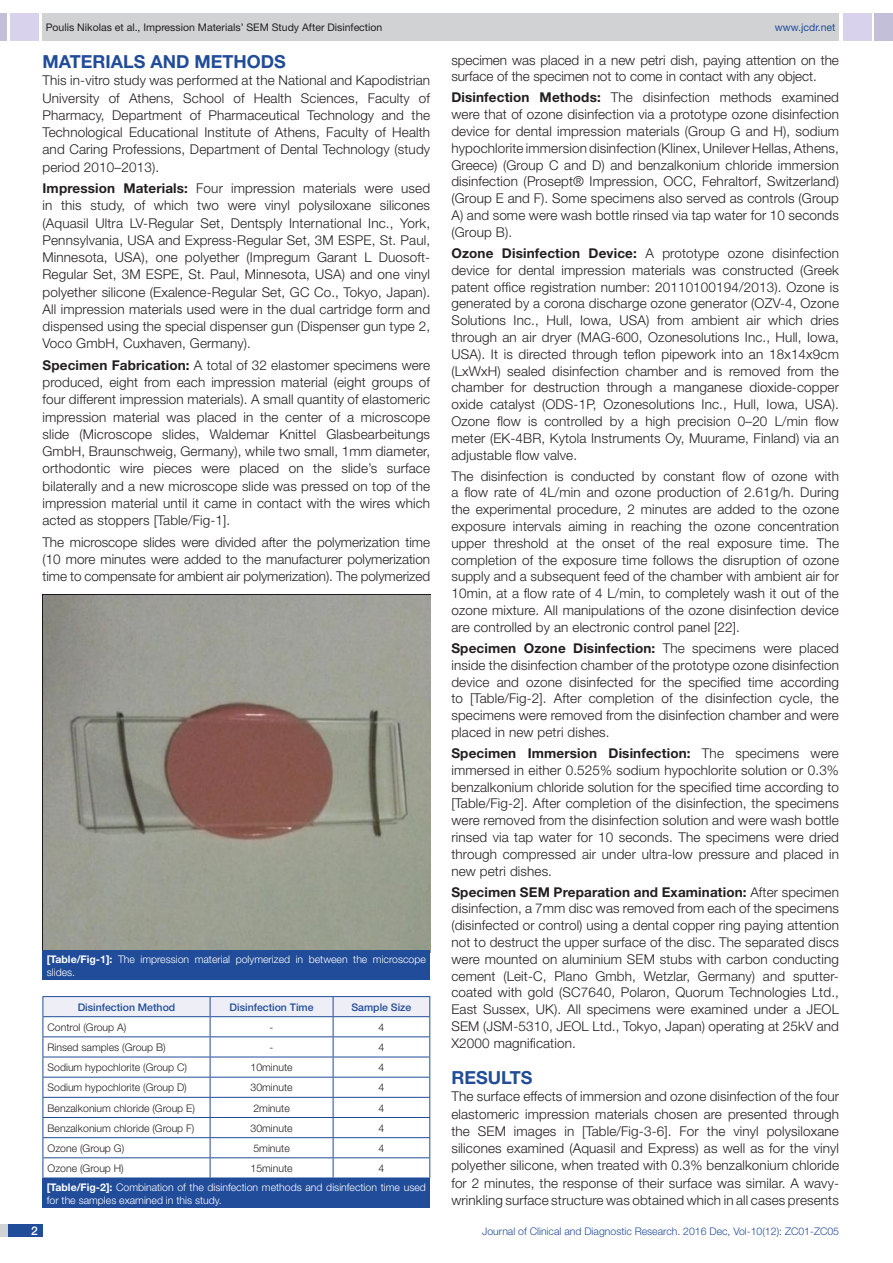
<style>
.page{position:relative;width:893px;height:1263px;background:#fff}
.page>*{position:absolute;margin:0;border:0;box-sizing:border-box;transform-origin:0 0}
.Heading{font:700 18px "Helvetica Neue";color:#214c99}
.Body_text{font:300 13.5px/16.8px "Helvetica Neue";letter-spacing:.01em;color:#231f20;text-align:justify}
.t1{font:500 12px "Helvetica Neue";color:#fff}
.Table_text{font:300 10.5px "Helvetica Neue";color:#231f20}
.Table_text-2{font:300 10.5px/12.6px "Helvetica Neue";color:#fff}
.t2{font:300 10.5px "Helvetica Neue";color:#214c99}
.t3{font:10.5px "Helvetica Neue";color:#231f20}
.Table_text-3{font:500 10.5px "Helvetica Neue";color:#214c99}
.t4{font:10.5px "Helvetica Neue";color:#214c99}
.s1{font-weight:700}
</style>
<div class="page">
<div style="left:0;top:13px;width:7px;height:28px;background:#c3bfd8"></div>
<div style="left:10px;top:13px;width:29px;height:28px;background:#d9d2ec"></div>
<div style="left:43px;top:13px;width:796px;height:28px;background:#d1d2d4"></div>
<div style="left:875px;top:13px;width:18px;height:28px;background:#c3bfd8"></div>
<div style="left:843px;top:13px;width:29px;height:28px;background:#d9d2ec"></div>
<div style="left:0;top:1224px;width:43px;height:13px;background:#d1d2d4"></div>
<div style="left:8px;top:1224px;width:35px;height:13px;background:#214c99"></div>
<svg style="left:43px;top:996px;width:387px;height:181px"></svg>
<hr style="left:43px;top:1177px;width:167px;height:1px;background:#214c99">
<hr style="left:210px;top:1177px;width:123px;height:1px;background:#214c99">
<hr style="left:333px;top:1177px;width:97px;height:1px;background:#214c99">
<div style="left:43px;top:1178px;width:387px;height:30px;background:#214c99"></div>
<img style="left:43px;top:595px;width:387px;height:356px">
<div style="left:43px;top:951px;width:387px;height:29px;background:#214c99"></div>
<p class="t3" style="left:46px;top:21px;width:338px">Poulis Nikolas et al., Impression Materials’ SEM Study After Disinfection</p>
<p class="t4" style="left:775px;top:21px;width:62px">www.jcdr.net</p>
<p class="Heading" style="left:43px;top:51px;width:245px">MATERIALS AND METHODS</p>
<p class="Body_text" style="left:43px;top:72px;width:389px;line-height:17.2px">This in-vitro study was performed at the National and Kapodistrian University of Athens, School of Health Sciences, Faculty of Pharmacy, Department of Pharmaceutical Technology and the Technological Educational Institute of Athens, Faculty of Health and Caring Professions, Department of Dental Technology (study period 2010–2013).</p>
<p class="Body_text" style="left:43px;top:179px;width:389px;line-height:17.2px"><span class="s1">Impression Materials:</span> Four impression materials were used in this study, of which two were vinyl polysiloxane silicones (Aquasil Ultra LV-Regular Set, Dentsply International Inc., York, Pennsylvania, USA and Express-Regular Set, 3M ESPE, St. Paul, Minnesota, USA), one polyether (Impregum Garant L Duosoft-Regular Set, 3M ESPE, St. Paul, Minnesota, USA) and one vinyl polyether silicone (Exalence-Regular Set, GC Co., Tokyo, Japan).<br>All impression materials used were in the dual cartridge form and dispensed using the special dispenser gun (Dispenser gun type 2, Voco GmbH, Cuxhaven, Germany).</p>
<p class="Body_text" style="left:43px;top:356px;width:389px;line-height:17.2px"><span class="s1">Specimen Fabrication:</span> A total of 32 elastomer specimens were produced, eight from each impression material (eight groups of four different impression materials). A small quantity of elastomeric impression material was placed in the center of a microscope slide (Microscope slides, Waldemar Knittel Glasbearbeitungs GmbH, Braunschweig, Germany), while two small, 1mm diameter, orthodontic wire pieces were placed on the slide’s surface bilaterally and a new microscope slide was pressed on top of the impression material until it came in contact with the wires which acted as stoppers [Table/Fig-1].</p>
<p class="Body_text" style="left:43px;top:533px;width:389px;line-height:17.2px">The microscope slides were divided after the polymerization time (10 more minutes were added to the manufacturer polymerization time to compensate for ambient air polymerization). The polymerized</p>
<p class="Table_text-2" style="left:47px;top:953px;width:381px"><span class="s1">[Table/Fig-1]:</span> The impression material polymerized in between the microscope slides.</p>
<p class="Table_text-3" style="left:78px;top:1001px;width:99px">Disinfection Method</p>
<p class="Table_text-3" style="left:230px;top:1001px;width:86px">Disinfection Time</p>
<p class="Table_text-3" style="left:351px;top:1001px;width:61px">Sample Size</p>
<p class="Table_text" style="left:48px;top:1021px;width:80px">Control (Group A)</p>
<p class="Table_text" style="left:270px;top:1021px;width:5px">-</p>
<p class="Table_text" style="left:379px;top:1021px;width:7px">4</p>
<p class="Table_text" style="left:48px;top:1041px;width:120px">Rinsed samples (Group B)</p>
<p class="Table_text" style="left:270px;top:1041px;width:5px">-</p>
<p class="Table_text" style="left:379px;top:1041px;width:7px">4</p>
<p class="Table_text" style="left:48px;top:1061px;width:141px">Sodium hypochlorite (Group C)</p>
<p class="Table_text" style="left:250px;top:1061px;width:44px">10minute</p>
<p class="Table_text" style="left:379px;top:1061px;width:7px">4</p>
<p class="Table_text" style="left:48px;top:1081px;width:141px">Sodium hypochlorite (Group D)</p>
<p class="Table_text" style="left:250px;top:1081px;width:44px">30minute</p>
<p class="Table_text" style="left:379px;top:1081px;width:7px">4</p>
<p class="Table_text" style="left:48px;top:1101px;width:149px">Benzalkonium chloride (Group E)</p>
<p class="Table_text" style="left:253px;top:1101px;width:38px">2minute</p>
<p class="Table_text" style="left:379px;top:1101px;width:7px">4</p>
<p class="Table_text" style="left:48px;top:1121px;width:148px">Benzalkonium chloride (Group F)</p>
<p class="Table_text" style="left:250px;top:1121px;width:44px">30minute</p>
<p class="Table_text" style="left:379px;top:1121px;width:7px">4</p>
<p class="Table_text" style="left:48px;top:1142px;width:78px">Ozone (Group G)</p>
<p class="Table_text" style="left:253px;top:1142px;width:38px">5minute</p>
<p class="Table_text" style="left:379px;top:1142px;width:7px">4</p>
<p class="Table_text" style="left:48px;top:1162px;width:78px">Ozone (Group H)</p>
<p class="Table_text" style="left:250px;top:1162px;width:44px">15minute</p>
<p class="Table_text" style="left:379px;top:1162px;width:7px">4</p>
<p class="Table_text-2" style="left:47px;top:1181px;width:381px"><span class="s1">[Table/Fig-2]:</span> Combination of the disinfection methods and disinfection time used for the samples examined in this study.</p>
<p class="Body_text" style="left:451px;top:51px;width:389px">specimen was placed in a new petri dish, paying attention on the surface of the specimen not to come in contact with any object.</p>
<p class="Body_text" style="left:451px;top:89px;width:389px"><span class="s1">Disinfection Methods:</span> The disinfection methods examined were that of ozone disinfection via a prototype ozone disinfection device for dental impression materials (Group G and H), sodium hypochlorite immersion disinfection (Klinex, Unilever Hellas, Athens, Greece) (Group C and D) and benzalkonium chloride immersion disinfection (Prosept® Impression, OCC, Fehraltorf, Switzerland) (Group E and F). Some specimens also served as controls (Group A) and some were wash bottle rinsed via tap water for 10 seconds (Group B).</p>
<p class="Body_text" style="left:451px;top:244px;width:389px"><span class="s1">Ozone Disinfection Device:</span> A prototype ozone disinfection device for dental impression materials was constructed (Greek patent office registration number: 20110100194/2013). Ozone is generated by a corona discharge ozone generator (OZV-4, Ozone Solutions Inc., Hull, Iowa, USA) from ambient air which dries through an air dryer (MAG-600, Ozonesolutions Inc., Hull, Iowa, USA). It is directed through teflon pipework into an 18x14x9cm (LxWxH) sealed disinfection chamber and is removed from the chamber for destruction through a manganese dioxide-copper oxide catalyst (ODS-1P, Ozonesolutions Inc., Hull, Iowa, USA).<br>Ozone flow is controlled by a high precision 0–20 L/min flow meter (EK-4BR, Kytola Instruments Oy, Muurame, Finland) via an adjustable flow valve.</p>
<p class="Body_text" style="left:451px;top:467px;width:389px">The disinfection is conducted by constant flow of ozone with a flow rate of 4L/min and ozone production of 2.61g/h. During the experimental procedure, 2 minutes are added to the ozone exposure intervals aiming in reaching the ozone concentration upper threshold at the onset of the real exposure time. The completion of the exposure time follows the disruption of ozone supply and a subsequent feed of the chamber with ambient air for 10min, at a flow rate of 4 L/min, to completely wash it out of the ozone mixture. All manipulations of the ozone disinfection device are controlled by an electronic control panel [22].</p>
<p class="Body_text" style="left:451px;top:639px;width:389px"><span class="s1">Specimen Ozone Disinfection:</span> The specimens were placed inside the disinfection chamber of the prototype ozone disinfection device and ozone disinfected for the specified time according to [Table/Fig-2]. After completion of the disinfection cycle, the specimens were removed from the disinfection chamber and were placed in new petri dishes.</p>
<p class="Body_text" style="left:451px;top:744px;width:389px"><span class="s1">Specimen Immersion Disinfection:</span> The specimens were immersed in either 0.525% sodium hypochlorite solution or 0.3% benzalkonium chloride solution for the specified time according to [Table/Fig-2]. After completion of the disinfection, the specimens were removed from the disinfection solution and were wash bottle rinsed via tap water for 10 seconds. The specimens were dried through compressed air under ultra-low pressure and placed in new petri dishes.</p>
<p class="Body_text" style="left:451px;top:883px;width:389px"><span class="s1">Specimen SEM Preparation and Examination:</span> After specimen disinfection, a 7mm disc was removed from each of the specimens (disinfected or control) using a dental copper ring paying attention not to destruct the upper surface of the disc. The separated discs were mounted on aluminium SEM stubs with carbon conducting cement (Leit-C, Plano Gmbh, Wetzlar, Germany) and sputter&shy;coated with gold (SC7640, Polaron, Quorum Technologies Ltd., East Sussex, UK). All specimens were examined under a JEOL SEM (JSM-5310, JEOL Ltd., Tokyo, Japan) operating at 25kV and X2000 magnification.</p>
<p class="Heading" style="left:451px;top:1066px;width:83px">RESULTS</p>
<p class="Body_text" style="left:451px;top:1087px;width:389px;line-height:17.2px">The surface effects of immersion and ozone disinfection of the four elastomeric impression materials chosen are presented through the SEM images in [Table/Fig-3-6]. For the vinyl polysiloxane silicones examined (Aquasil and Express) as well as for the vinyl polyether silicone, when treated with 0.3% benzalkonium chloride for 2 minutes, the response of their surface was similar. A wavy&shy;wrinkling surface structure was obtained which in all cases presents</p>
<p class="t1" style="left:31px;top:1223px;width:8px">2</p>
<p class="t2" style="left:482px;top:1225px;width:358px">Journal of Clinical and Diagnostic Research. 2016 Dec, Vol-10(12): ZC01-ZC05</p>
</div>
